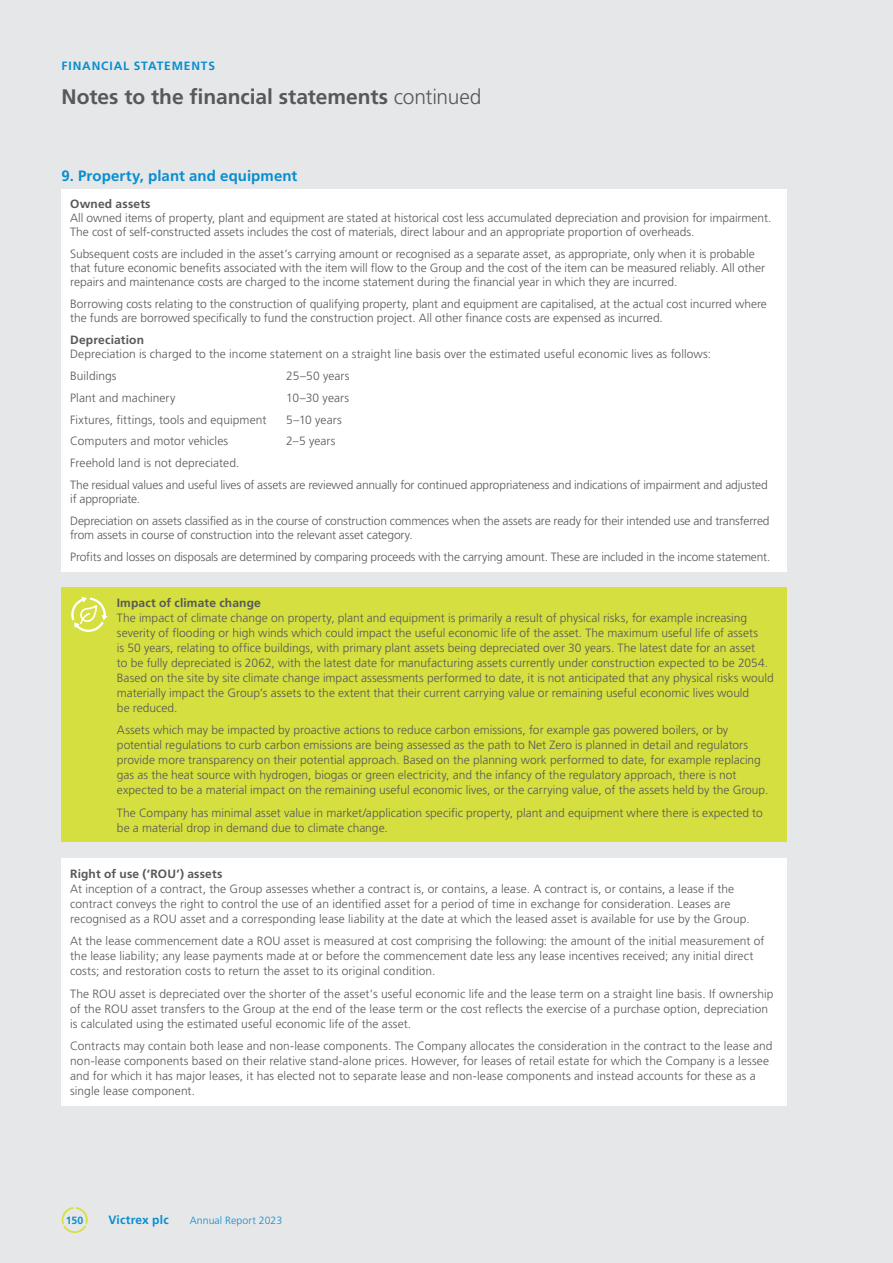
<style>
.page{position:relative;width:893px;height:1263px;background:#e6e7e9}
.page>*{position:absolute;margin:0;border:0;box-sizing:border-box;transform-origin:0 0}
.t1{font:700 21px "Frutiger LT Pro";letter-spacing:-.005em;color:#57585a}
.Subhead_1{font:700 15px "Frutiger LT Pro";letter-spacing:.005em;color:#068ed0}
.Body_Text{font:300 12px/15px "Frutiger LT Pro";color:#57585a}
.Subhead_2{font:700 12px "Frutiger LT Pro";letter-spacing:.015em;color:#57585a}
.t2{font:700 12px "Frutiger LT Pro";letter-spacing:.065em;color:#068ed0}
.t3{font:700 12px "Frutiger LT Pro";letter-spacing:.015em;color:#068ed0}
.t4{font:300 10.5px "Frutiger LT Pro";letter-spacing:.01em;color:#068ed0}
.t5{font:700 10.5px "Frutiger LT Pro";color:#068ed0}
.s1{font-weight:300}
</style>
<div class="page">
<svg style="left:62px;top:1207px;width:26px;height:26px"></svg>
<div style="left:62px;top:189px;width:725px;height:382px;background:#fff"></div>
<div style="left:62px;top:587px;width:725px;height:255px;background:#d5df3f"></div>
<div style="left:62px;top:858px;width:725px;height:248px;background:#fff"></div>
<svg style="left:71px;top:597px;width:37px;height:35px"></svg>
<p class="t2" style="left:62px;top:59px;width:155px">FINANCIAL STATEMENTS</p>
<h1 class="t1" style="left:62px;top:84px;width:421px">Notes to the financial statements <span class="s1">continued</span></h1>
<p class="Subhead_1" style="left:62px;top:166px;width:237px">9. Property, plant and equipment</p>
<p class="Subhead_2" style="left:70px;top:196px;width:82px">Owned assets</p>
<p class="Body_Text" style="left:70px;top:211px;width:703px;line-height:14.2px">All owned items of property, plant and equipment are stated at historical cost less accumulated depreciation and provision for impairment.<br>The cost of self-constructed assets includes the cost of materials, direct labour and an appropriate proportion of overheads.</p>
<p class="Body_Text" style="left:70px;top:247px;width:696px;line-height:14.2px">Subsequent costs are included in the asset’s carrying amount or recognised as a separate asset, as appropriate, only when it is probable that future economic benefits associated with the item will flow to the Group and the cost of the item can be measured reliably. All other repairs and maintenance costs are charged to the income statement during the financial year in which they are incurred.</p>
<p class="Body_Text" style="left:70px;top:297px;width:698px;line-height:14.2px">Borrowing costs relating to the construction of qualifying property, plant and equipment are capitalised, at the actual cost incurred where the funds are borrowed specifically to fund the construction project. All other finance costs are expensed as incurred.</p>
<p class="Subhead_2" style="left:70px;top:333px;width:75px">Depreciation</p>
<p class="Body_Text" style="left:70px;top:347px;width:642px">Depreciation is charged to the income statement on a straight line basis over the estimated useful economic lives as follows:</p>
<p class="Body_Text" style="left:70px;top:368px;width:48px">Buildings</p>
<p class="Body_Text" style="left:286px;top:368px;width:65px">25–50 years</p>
<p class="Body_Text" style="left:70px;top:390px;width:107px">Plant and machinery</p>
<p class="Body_Text" style="left:286px;top:390px;width:64px">10–30 years</p>
<p class="Body_Text" style="left:70px;top:412px;width:198px">Fixtures, fittings, tools and equipment</p>
<p class="Body_Text" style="left:286px;top:412px;width:57px">5–10 years</p>
<p class="Body_Text" style="left:70px;top:434px;width:160px">Computers and motor vehicles</p>
<p class="Body_Text" style="left:286px;top:434px;width:51px">2–5 years</p>
<p class="Body_Text" style="left:70px;top:455px;width:171px">Freehold land is not depreciated.</p>
<p class="Body_Text" style="left:70px;top:478px;width:699px;line-height:14.2px">The residual values and useful lives of assets are reviewed annually for continued appropriateness and indications of impairment and adjusted if appropriate.</p>
<p class="Body_Text" style="left:70px;top:514px;width:701px;line-height:14.2px">Depreciation on assets classified as in the course of construction commences when the assets are ready for their intended use and transferred from assets in course of construction into the relevant asset category.</p>
<p class="Body_Text" style="left:70px;top:549px;width:702px">Profits and losses on disposals are determined by comparing proceeds with the carrying amount. These are included in the income statement.</p>
<p class="Subhead_2" style="left:117px;top:595px;width:145px">Impact of climate change</p>
<p class="Body_Text" style="left:117px;top:610px;width:658px">The impact of climate change on property, plant and equipment is primarily a result of physical risks, for example increasing severity of flooding or high winds which could impact the useful economic life of the asset. The maximum useful life of assets<br>is 50 years, relating to office buildings, with primary plant assets being depreciated over 30 years. The latest date for an asset<br>to be fully depreciated is 2062, with the latest date for manufacturing assets currently under construction expected to be 2054.<br>Based on the site by site climate change impact assessments performed to date, it is not anticipated that any physical risks would materially impact the Group’s assets to the extent that their current carrying value or remaining useful economic lives would<br>be reduced.</p>
<p class="Body_Text" style="left:117px;top:723px;width:653px">Assets which may be impacted by proactive actions to reduce carbon emissions, for example gas powered boilers, or by potential regulations to curb carbon emissions are being assessed as the path to Net Zero is planned in detail and regulators provide more transparency on their potential approach. Based on the planning work performed to date, for example replacing gas as the heat source with hydrogen, biogas or green electricity, and the infancy of the regulatory approach, there is not expected to be a material impact on the remaining useful economic lives, or the carrying value, of the assets held by the Group.</p>
<p class="Body_Text" style="left:117px;top:805px;width:647px">The Company has minimal asset value in market/application specific property, plant and equipment where there is expected to be a material drop in demand due to climate change.</p>
<p class="Subhead_2" style="left:70px;top:866px;width:154px">Right of use (‘ROU’) assets</p>
<p class="Body_Text" style="left:70px;top:881px;width:681px">At inception of a contract, the Group assesses whether a contract is, or contains, a lease. A contract is, or contains, a lease if the contract conveys the right to control the use of an identified asset for a period of time in exchange for consideration. Leases are recognised as a ROU asset and a corresponding lease liability at the date at which the leased asset is available for use by the Group.</p>
<p class="Body_Text" style="left:70px;top:934px;width:696px">At the lease commencement date a ROU asset is measured at cost comprising the following: the amount of the initial measurement of the lease liability; any lease payments made at or before the commencement date less any lease incentives received; any initial direct costs; and restoration costs to return the asset to its original condition.</p>
<p class="Body_Text" style="left:70px;top:986px;width:705px">The ROU asset is depreciated over the shorter of the asset’s useful economic life and the lease term on a straight line basis. If ownership of the ROU asset transfers to the Group at the end of the lease term or the cost reflects the exercise of a purchase option, depreciation is calculated using the estimated useful economic life of the asset.</p>
<p class="Body_Text" style="left:70px;top:1039px;width:704px">Contracts may contain both lease and non-lease components. The Company allocates the consideration in the contract to the lease and non-lease components based on their relative stand-alone prices. However, for leases of retail estate for which the Company is a lessee and for which it has major leases, it has elected not to separate lease and non-lease components and instead accounts for these as a single lease component.</p>
<p class="t5" style="left:66px;top:1214px;width:19px">150</p>
<p class="t3" style="left:108px;top:1213px;width:62px">Victrex plc</p>
<p class="t4" style="left:190px;top:1214px;width:94px">Annual Report 2023</p>
</div>
